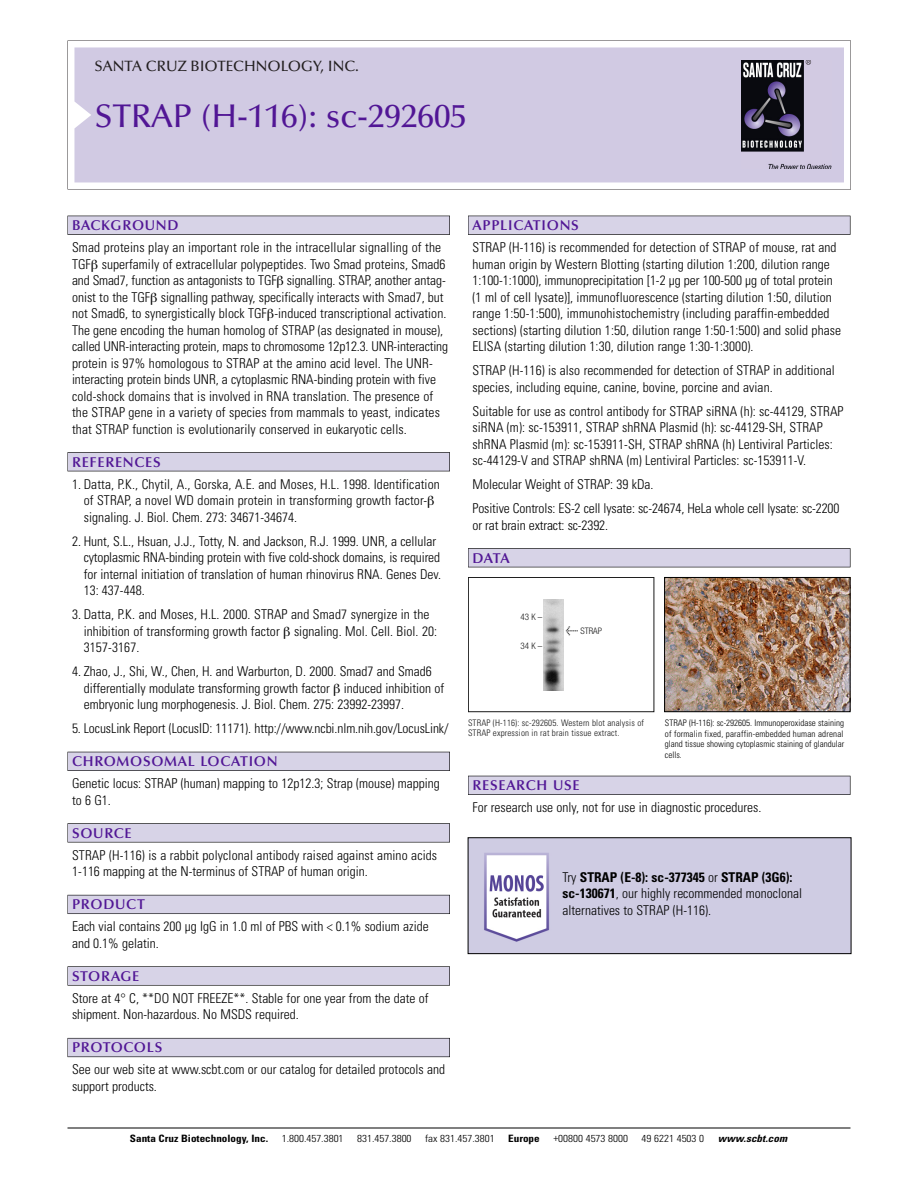
<style>
.page{position:relative;width:918px;height:1188px;background:#fff}
.page>*{position:absolute;margin:0;border:0;box-sizing:border-box;transform-origin:0 0}
.t1{font:500 33px "Optima";color:#511695}
.t2{font:500 15px "Optima";color:#231f20}
.t3{font:600 14.25px "Optima";letter-spacing:.05em;color:#511695}
.t4{font:300 condensed 13.5px/16.5px "Univers";letter-spacing:.005em;color:#000}
.t5{font:300 condensed 10.2px "Univers";color:#000;scale:1.1 1}
.t6{font:700 condensed 10.2px "Univers";color:#000;scale:1.1 1}
.t7{font:italic 700 condensed 10.2px "Univers";letter-spacing:.005em;color:#000;scale:1.1 1}
.t8{font:300 condensed 9px/10.5px "Univers";color:#000;text-align:justify}
.t9{font:9px/10.5px "Univers Condensed Light+OCZOVM";letter-spacing:.015em;color:#191919}
.t10{font:9px "Helvetica Neue Light Cond+IZNGNI";color:#191919}
.s1{font-family:"Meta Plus Book Roman+KQXBKA";font-size:10.5px}
.s2{font-weight:700}
</style>
<div class="page">
<svg style="left:68px;top:40px;width:783px;height:149px"></svg>
<div style="left:74px;top:47px;width:770px;height:135px;background:#d1cae3"></div>
<img style="left:741px;top:60px;width:90px;height:108px">
<div style="left:68px;top:216px;width:382px;height:19px;background:#525155"></div>
<div style="left:68px;top:216px;width:381px;height:18px;background:#d7d3e7"></div>
<div style="left:68px;top:452px;width:382px;height:19px;background:#525155"></div>
<div style="left:68px;top:453px;width:381px;height:18px;background:#d7d3e7"></div>
<div style="left:68px;top:752px;width:382px;height:19px;background:#525158"></div>
<div style="left:68px;top:752px;width:381px;height:18px;background:#d7d3e7"></div>
<div style="left:68px;top:823px;width:382px;height:19px;background:#575759"></div>
<div style="left:68px;top:824px;width:381px;height:18px;background:#d7d3e7"></div>
<div style="left:68px;top:895px;width:382px;height:19px;background:#5b5a62"></div>
<div style="left:68px;top:895px;width:381px;height:18px;background:#d7d3e7"></div>
<div style="left:68px;top:966px;width:382px;height:20px;background:#626263"></div>
<div style="left:68px;top:967px;width:381px;height:18px;background:#d7d3e7"></div>
<div style="left:68px;top:1038px;width:382px;height:19px;background:#66646d"></div>
<div style="left:68px;top:1039px;width:381px;height:18px;background:#d7d3e7"></div>
<div style="left:468px;top:216px;width:382px;height:19px;background:#525155"></div>
<div style="left:468px;top:216px;width:382px;height:18px;background:#d7d3e7"></div>
<div style="left:468px;top:548px;width:382px;height:19px;background:#525155"></div>
<div style="left:468px;top:549px;width:382px;height:18px;background:#d7d3e7"></div>
<div style="left:468px;top:776px;width:382px;height:19px;background:#525158"></div>
<div style="left:468px;top:776px;width:382px;height:18px;background:#d7d3e7"></div>
<hr style="left:68px;top:1128px;width:782px;height:1px;background:#000">
<div style="left:468px;top:577px;width:186px;height:135px;border:1px solid #191919"></div>
<img style="left:543px;top:600px;width:21px;height:90px">
<img style="left:666px;top:579px;width:182px;height:131px">
<div style="left:664px;top:577px;width:186px;height:135px;border:1px solid #000"></div>
<img style="left:470px;top:839px;width:379px;height:113px">
<div style="left:468px;top:837px;width:383px;height:117px;border:1px solid #000"></div>
<p class="t2" style="left:94px;top:61px;width:266px">SANTA CRUZ BIOTECHNOLOGY, INC.</p>
<h1 class="t1" style="left:94px;top:103px;width:374px">STRAP (H-116): sc-292605</h1>
<p class="t3" style="left:72px;top:219px;width:108px">BACKGROUND</p>
<p class="t4" style="left:72px;top:240px;width:378px">Smad proteins play an important role in the intracellular signalling of the TGF superfamily of extracellular polypeptides. Two Smad proteins, Smad6 and Smad7, function as antagonists to TGF signalling. STRAP, another antag&shy;onist to the TGF signalling pathway, specifically interacts with Smad7, but not Smad6, to synergistically block TGF -induced transcriptional activation.<br>The gene encoding the human homolog of STRAP (as designated in mouse), called UNR-interacting protein, maps to chromosome 12p12.3. UNR-interacting protein is 97% homologous to STRAP at the amino acid level. The UNR&shy;interacting protein binds UNR, a cytoplasmic RNA-binding protein with five cold-shock domains that is involved in RNA translation. The presence of the STRAP gene in a variety of species from mammals to yeast, indicates that STRAP function is evolutionarily conserved in eukaryotic cells.</p>
<p class="t3" style="left:72px;top:456px;width:90px">REFERENCES</p>
<p class="t4" style="left:84px;top:477px;width:358px;text-indent:-12px">1. Datta, P.K., Chytil, A., Gorska, A.E. and Moses, H.L. 1998. Identification of STRAP, a novel WD domain protein in transforming growth factor&shy;signaling. J. Biol. Chem. 273: 34671-34674.</p>
<p class="t4" style="left:84px;top:534px;width:359px;text-indent:-12px">2. Hunt, S.L., Hsuan, J.J., Totty, N. and Jackson, R.J. 1999. UNR, a cellular cytoplasmic RNA-binding protein with five cold-shock domains, is required for internal initiation of translation of human rhinovirus RNA. Genes Dev.<br>13: 437-448.</p>
<p class="t4" style="left:84px;top:607px;width:355px;text-indent:-12px">3. Datta, P.K. and Moses, H.L. 2000. STRAP and Smad7 synergize in the inhibition of transforming growth factor signaling. Mol. Cell. Biol. 20:<br>3157-3167.</p>
<p class="t4" style="left:84px;top:664px;width:362px;text-indent:-12px">4. Zhao, J., Shi, W., Chen, H. and Warburton, D. 2000. Smad7 and Smad6 differentially modulate transforming growth factor induced inhibition of embryonic lung morphogenesis. J. Biol. Chem. 275: 23992-23997.</p>
<p class="t4" style="left:72px;top:721px;width:378px">5. LocusLink Report (LocusID: 11171). http://www.ncbi.nlm.nih.gov/LocusLink/</p>
<p class="t3" style="left:72px;top:756px;width:207px">CHROMOSOMAL LOCATION</p>
<p class="t4" style="left:72px;top:776px;width:369px">Genetic locus: STRAP (human) mapping to 12p12.3; Strap (mouse) mapping to 6 G1.</p>
<p class="t3" style="left:72px;top:827px;width:61px">SOURCE</p>
<p class="t4" style="left:72px;top:848px;width:367px">STRAP (H-116) is a rabbit polyclonal antibody raised against amino acids<br>1-116 mapping at the N-terminus of STRAP of human origin.</p>
<p class="t3" style="left:72px;top:899px;width:74px">PRODUCT</p>
<p class="t4" style="left:72px;top:919px;width:358px">Each vial contains 200 µg IgG in 1.0 ml of PBS with &lt; 0.1% sodium azide and 0.1% gelatin.</p>
<p class="t3" style="left:72px;top:970px;width:69px">STORAGE</p>
<p class="t4" style="left:72px;top:991px;width:358px">Store at 4° C, **DO NOT FREEZE**. Stable for one year from the date of shipment. Non-hazardous. No MSDS required.</p>
<p class="t3" style="left:72px;top:1042px;width:92px">PROTOCOLS</p>
<p class="t4" style="left:72px;top:1063px;width:375px">See our web site at www.scbt.com or our catalog for detailed protocols and support products.</p>
<p class="t3" style="left:473px;top:219px;width:108px">APPLICATIONS</p>
<p class="t4" style="left:473px;top:240px;width:370px">STRAP (H-116) is recommended for detection of STRAP of mouse, rat and human origin by Western Blotting (starting dilution 1:200, dilution range 1:100-1:1000), immunoprecipitation [1-2 µg per 100-500 µg of total protein (1 ml of cell lysate)], immunofluorescence (starting dilution 1:50, dilution range 1:50-1:500), immunohistochemistry (including paraffin-embedded sections) (starting dilution 1:50, dilution range 1:50-1:500) and solid phase ELISA (starting dilution 1:30, dilution range 1:30-1:3000).</p>
<p class="t4" style="left:473px;top:363px;width:364px">STRAP (H-116) is also recommended for detection of STRAP in additional species, including equine, canine, bovine, porcine and avian.</p>
<p class="t4" style="left:473px;top:404px;width:373px">Suitable for use as control antibody for STRAP siRNA (h): sc-44129, STRAP siRNA (m): sc-153911, STRAP shRNA Plasmid (h): sc-44129-SH, STRAP shRNA Plasmid (m): sc-153911-SH, STRAP shRNA (h) Lentiviral Particles: sc-44129-V and STRAP shRNA (m) Lentiviral Particles: sc-153911-V.</p>
<p class="t4" style="left:473px;top:473px;width:368px;line-height:24px">Molecular Weight of STRAP: 39 kDa.<br>Positive Controls: ES-2 cell lysate: sc-24674, HeLa whole cell lysate: sc-2200</p>
<p class="t4" style="left:473px;top:518px;width:137px">or rat brain extract: sc-2392.</p>
<p class="t3" style="left:473px;top:552px;width:39px">DATA</p>
<p class="t10" style="left:521px;top:614px;width:23px">43K–</p>
<p class="t10" style="left:521px;top:643px;width:23px">34K–</p>
<p class="t10" style="left:566px;top:627px;width:38px"><span class="s1">&lt;</span> STRAP</p>
<p class="t9" style="left:468px;top:718px;width:177px">STRAP (H-116): sc-292605. Western blot analysis of<br>STRAP expression in rat brain tissue extract.</p>
<p class="t8" style="left:665px;top:718px;width:181px">STRAP (H-116): sc-292605. Immunoperoxidase staining of formalin fixed, paraffin-embedded human adrenal gland tissue showing cytoplasmic staining of glandular cells.</p>
<p class="t3" style="left:473px;top:780px;width:109px">RESEARCH USE</p>
<p class="t4" style="left:473px;top:800px;width:290px">For research use only, not for use in diagnostic procedures.</p>
<p class="t4" style="left:563px;top:870px;width:241px">Try <span class="s2">STRAP (E-8): sc-377345</span> or <span class="s2">STRAP (3G6): sc-130671</span>, our highly recommended monoclonal alternatives to STRAP (H-116).</p>
<p class="t6" style="left:130px;top:1135px;width:127px">Santa Cruz Biotechnology, Inc.</p>
<p class="t5" style="left:282px;top:1135px;width:58px">1.800.457.3801</p>
<p class="t5" style="left:357px;top:1135px;width:51px">831.457.3800</p>
<p class="t5" style="left:425px;top:1135px;width:65px">fax 831.457.3801</p>
<p class="t6" style="left:508px;top:1135px;width:30px">Europe</p>
<p class="t5" style="left:553px;top:1135px;width:69px">+00800 4573 8000</p>
<p class="t5" style="left:642px;top:1135px;width:58px">49 6221 4503 0</p>
<p class="t7" style="left:718px;top:1135px;width:64px">www.scbt.com</p>
</div>
